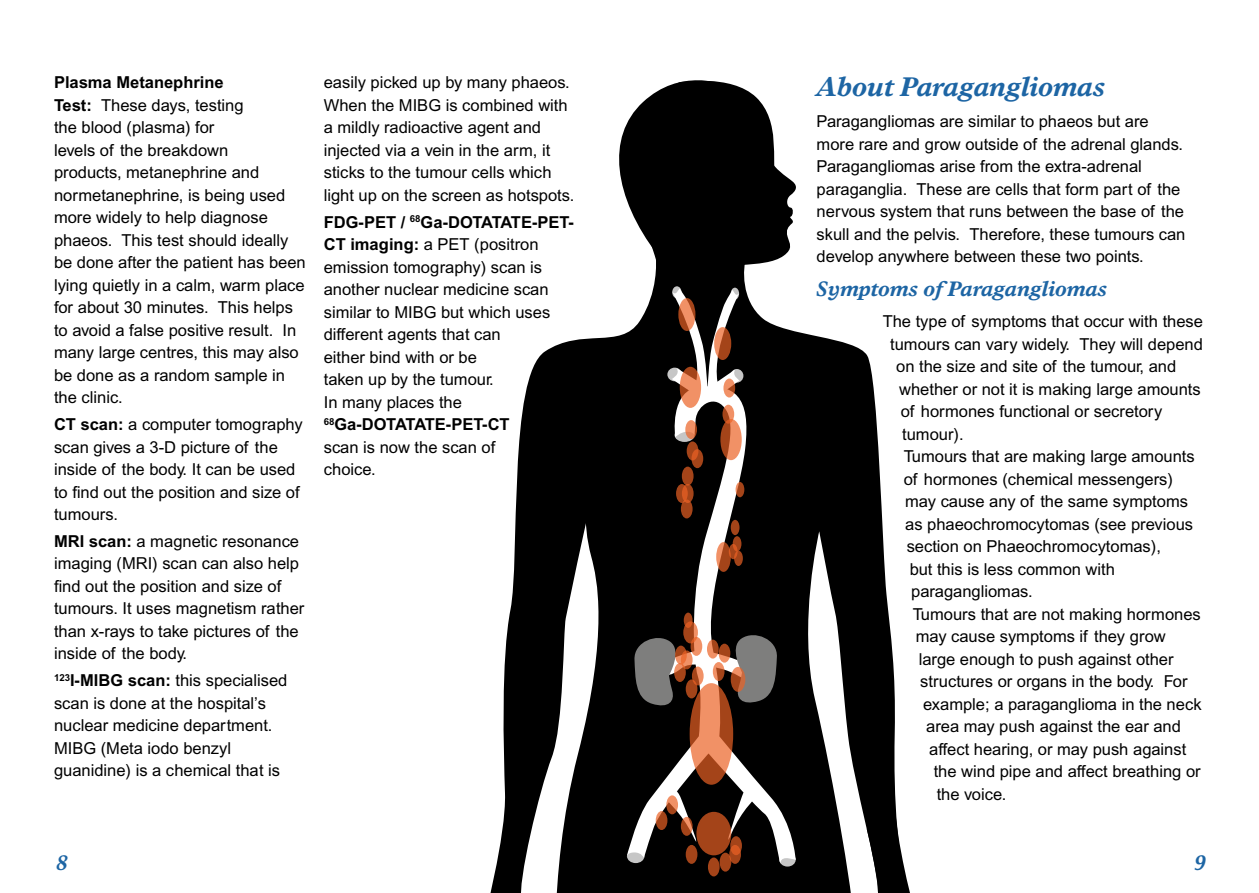
<style>
.page{position:relative;width:1259px;height:893px;background:#fff}
.page>*{position:absolute;margin:0;border:0;box-sizing:border-box;transform-origin:0 0}
.t1{font:italic 700 27px "Times Europa";color:#1d65a4}
.t2{font:italic 700 21px "Times Europa";color:#1d65a4}
.t3{font:16.5px/22.5px "Arial SFMT";color:#000}
.s1{font-weight:700}
</style>
<div class="page">
<svg style="left:490px;top:80px;width:407px;height:813px;fill:#000"></svg>
<svg style="left:866px;top:816px;width:44px;height:77px"></svg>
<svg style="left:627px;top:384px;width:168px;height:486px;background:#222"></svg>
<div style="left:667px;top:368px;width:15px;height:13px;background:#c6c6c6;border-radius:50%"></div>
<div style="left:730px;top:369px;width:13px;height:14px;background:#c6c6c6;border-radius:50%"></div>
<svg style="left:671px;top:288px;width:69px;height:108px"></svg>
<svg style="left:633px;top:630px;width:145px;height:79px;background:#5a5857"></svg>
<svg style="left:663px;top:779px;width:40px;height:78px"></svg>
<svg style="left:722px;top:777px;width:35px;height:78px"></svg>
<svg style="left:678px;top:298px;width:17px;height:33px"></svg>
<svg style="left:714px;top:327px;width:17px;height:33px"></svg>
<svg style="left:680px;top:367px;width:21px;height:41px"></svg>
<svg style="left:666px;top:795px;width:12px;height:19px"></svg>
<svg style="left:681px;top:817px;width:11px;height:19px"></svg>
<div style="left:686px;top:845px;width:11px;height:19px;background:#a44419;border-radius:50%"></div>
<div style="left:708px;top:857px;width:11px;height:19px;background:#a44419;border-radius:50%"></div>
<svg style="left:729px;top:845px;width:12px;height:19px"></svg>
<svg style="left:719px;top:853px;width:12px;height:19px"></svg>
<svg style="left:730px;top:836px;width:12px;height:19px"></svg>
<svg style="left:656px;top:811px;width:11px;height:19px"></svg>
<div style="left:686px;top:679px;width:11px;height:19px;background:#a44419;border-radius:50%"></div>
<svg style="left:692px;top:666px;width:11px;height:19px"></svg>
<svg style="left:713px;top:662px;width:11px;height:19px"></svg>
<svg style="left:707px;top:640px;width:11px;height:19px"></svg>
<svg style="left:718px;top:644px;width:12px;height:19px"></svg>
<div style="left:731px;top:520px;width:8px;height:15px;background:#a44419;border-radius:50%"></div>
<svg style="left:735px;top:482px;width:9px;height:15px"></svg>
<svg style="left:732px;top:536px;width:9px;height:15px"></svg>
<svg style="left:729px;top:544px;width:8px;height:15px"></svg>
<svg style="left:734px;top:551px;width:9px;height:15px"></svg>
<div style="left:684px;top:613px;width:8px;height:15px;background:#a44419;border-radius:50%"></div>
<svg style="left:690px;top:637px;width:12px;height:19px"></svg>
<svg style="left:681px;top:650px;width:11px;height:19px"></svg>
<svg style="left:674px;top:663px;width:12px;height:19px"></svg>
<svg style="left:675px;top:646px;width:12px;height:19px"></svg>
<svg style="left:683px;top:621px;width:15px;height:22px"></svg>
<svg style="left:723px;top:379px;width:12px;height:18px"></svg>
<svg style="left:722px;top:405px;width:12px;height:19px"></svg>
<svg style="left:685px;top:420px;width:12px;height:19px"></svg>
<svg style="left:686px;top:441px;width:12px;height:19px"></svg>
<svg style="left:691px;top:449px;width:12px;height:19px"></svg>
<div style="left:682px;top:467px;width:11px;height:19px;background:#a44419;border-radius:50%"></div>
<svg style="left:676px;top:484px;width:12px;height:19px"></svg>
<svg style="left:682px;top:484px;width:11px;height:19px"></svg>
<svg style="left:681px;top:499px;width:11px;height:19px"></svg>
<svg style="left:716px;top:542px;width:15px;height:30px"></svg>
<svg style="left:730px;top:667px;width:15px;height:25px"></svg>
<svg style="left:720px;top:419px;width:22px;height:41px"></svg>
<svg style="left:689px;top:683px;width:44px;height:102px;background:#cc6e44"></svg>
<div style="left:696px;top:812px;width:35px;height:43px;background:#a44419;border-radius:50%"></div>
<p class="t3" style="left:54px;top:71px;width:253px"><span class="s1">Plasma Metanephrine<br>Test:</span> These days, testing<br>the blood (plasma) for<br>levels of the breakdown<br>products, metanephrine and normetanephrine, is being used more widely to help diagnose phaeos. This test should ideally be done after the patient has been lying quietly in a calm, warm place for about 30 minutes. This helps to avoid a false positive result. In many large centres, this may also be done as a random sample in the clinic.</p>
<p class="t3" style="left:54px;top:413px;width:250px"><span class="s1">CT scan:</span> a computer tomography scan gives a 3-D picture of the inside of the body. It can be used to find out the position and size of tumours.</p>
<p class="t3" style="left:54px;top:530px;width:252px"><span class="s1">MRI scan:</span> a magnetic resonance imaging (MRI) scan can also help find out the position and size of tumours. It uses magnetism rather than x-rays to take pictures of the inside of the body.</p>
<p class="t3" style="left:54px;top:669px;width:235px"><sup>123</sup><span class="s1">I-MIBG scan:</span> this specialised scan is done at the hospital’s nuclear medicine department.<br>MIBG (Meta iodo benzyl guanidine) is a chemical that is</p>
<p class="t3" style="left:324px;top:71px;width:252px">easily picked up by many phaeos.<br>When the MIBG is combined with a mildly radioactive agent and injected via a vein in the arm, it sticks to the tumour cells which light up on the screen as hotspots.</p>
<p class="t3" style="left:324px;top:210px;width:252px"><span class="s1">FDG-PET /</span> <sup>68</sup><span class="s1">Ga-DOTATATE-PET-<br>CT imaging:</span> a PET (positron emission tomography) scan is another nuclear medicine scan similar to MIBG but which uses different agents that can<br>either bind with or be<br>taken up by the tumour.<br>In many places the<br><sup>68</sup><span class="s1">Ga-DOTATATE-PET-CT<br></span>scan is now the scan of<br>choice.</p>
<h1 class="t1" style="left:816px;top:71px;width:290px">About Paragangliomas</h1>
<p class="t3" style="left:816px;top:110px;width:370px">Paragangliomas are similar to phaeos but are more rare and grow outside of the adrenal glands.<br>Paragangliomas arise from the extra-adrenal paraganglia. These are cells that form part of the nervous system that runs between the base of the skull and the pelvis. Therefore, these tumours can develop anywhere between these two points.</p>
<p class="t2" style="left:816px;top:276px;width:292px">Symptoms of Paragangliomas</p>
<p class="t3" style="left:882px;top:310px;width:322px">The type of symptoms that occur with these</p>
<p class="t3" style="left:890px;top:332px;width:314px">tumours can vary widely. They will depend</p>
<p class="t3" style="left:896px;top:355px;width:282px">on the size and site of the tumour, and</p>
<p class="t3" style="left:899px;top:377px;width:303px">whether or not it is making large amounts</p>
<p class="t3" style="left:900px;top:400px;width:263px">of hormones functional or secretory</p>
<p class="t3" style="left:902px;top:423px;width:63px">tumour).</p>
<p class="t3" style="left:903px;top:445px;width:292px">Tumours that are making large amounts</p>
<p class="t3" style="left:903px;top:468px;width:271px">of hormones (chemical messengers)</p>
<p class="t3" style="left:905px;top:490px;width:284px">may cause any of the same symptoms</p>
<p class="t3" style="left:905px;top:513px;width:289px">as phaeochromocytomas (see previous</p>
<p class="t3" style="left:906px;top:535px;width:256px">section on Phaeochromocytomas),</p>
<p class="t3" style="left:909px;top:558px;width:207px">but this is less common with</p>
<p class="t3" style="left:911px;top:580px;width:123px">paragangliomas.</p>
<p class="t3" style="left:912px;top:603px;width:290px">Tumours that are not making hormones</p>
<p class="t3" style="left:915px;top:625px;width:251px">may cause symptoms if they grow</p>
<p class="t3" style="left:918px;top:648px;width:256px">large enough to push against other</p>
<p class="t3" style="left:920px;top:670px;width:269px">structures or organs in the body. For</p>
<p class="t3" style="left:923px;top:693px;width:280px">example; a paraganglioma in the neck</p>
<p class="t3" style="left:926px;top:715px;width:256px">area may push against the ear and</p>
<p class="t3" style="left:929px;top:738px;width:258px">affect hearing, or may push against</p>
<p class="t3" style="left:933px;top:760px;width:268px">the wind pipe and affect breathing or</p>
<p class="t3" style="left:936px;top:783px;width:71px">the voice.</p>
<p class="t2" style="left:56px;top:850px;width:13px">8</p>
<p class="t2" style="left:1194px;top:850px;width:13px">9</p>
</div>
